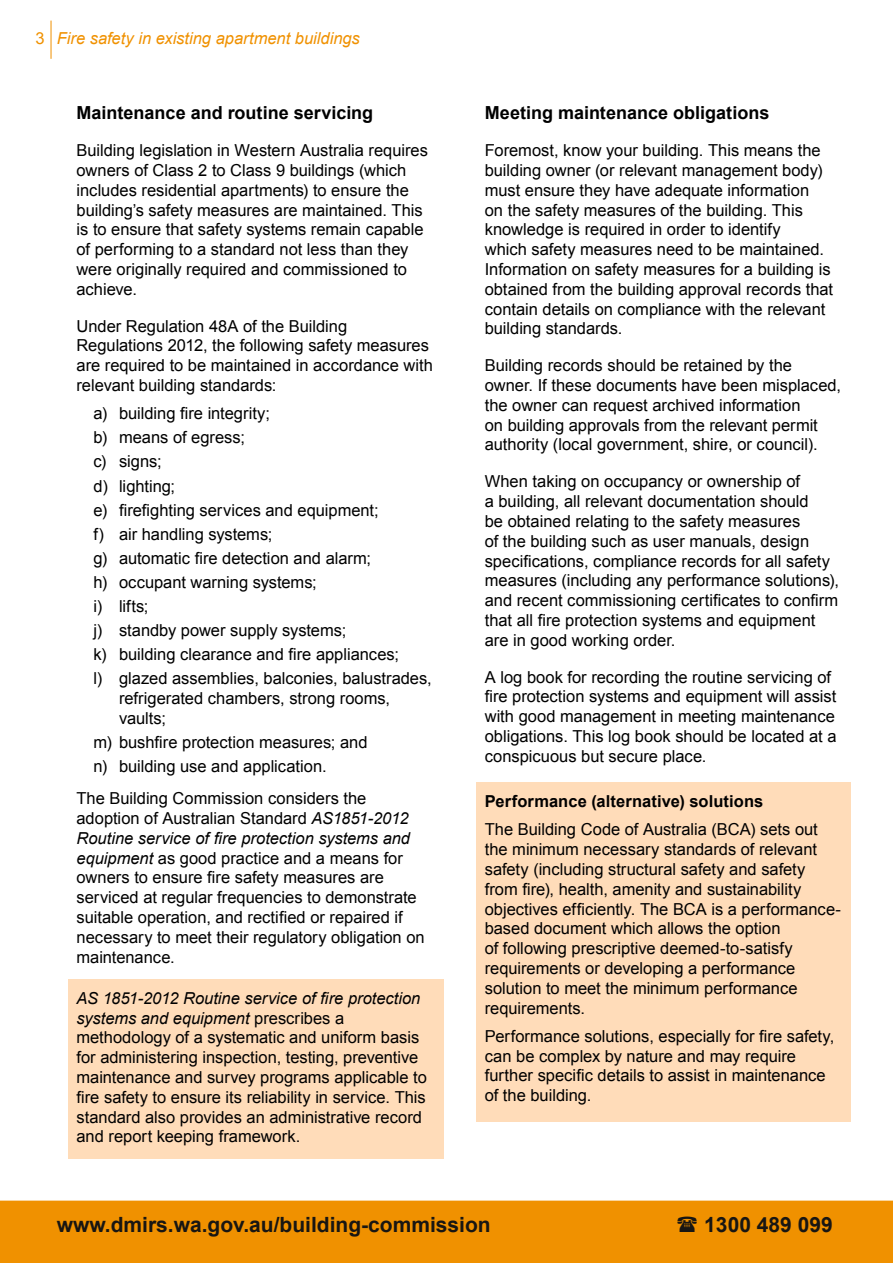
<style>
.page{position:relative;width:893px;height:1263px;background:#fff}
.page>*{position:absolute;margin:0;border:0;box-sizing:border-box;transform-origin:0 0}
.t1{font:700 21px "Arial";color:#181613}
.Heading_2{font:700 18px "Arial";color:#000}
.BC_text{font:16.5px/19.8px "Arial";color:#000}
.BC_Bulleted{font:16.5px/19.8px "Arial";color:#000}
.BC_text-2{font:italic 16.5px "Arial";letter-spacing:-.005em;color:#f09100}
.BC_text-3{font:700 16.5px "Arial";letter-spacing:.005em;color:#000}
.BC_text-4{font:16.5px "Arial";color:#f09100}
.s1{font-style:italic}
</style>
<div class="page">
<hr style="left:51px;top:21px;width:1px;height:38px;background:#f09100">
<div style="left:1px;top:1201px;width:891px;height:61px;background:#f09100"></div>
<div style="left:0;top:1200px;width:893px;height:63px;border:2px solid #f09100"></div>
<div style="left:68px;top:979px;width:376px;height:179px;background:#ffdcb9"></div>
<div style="left:476px;top:782px;width:374px;height:41px;background:#ffdcb9"></div>
<div style="left:476px;top:810px;width:374px;height:220px;background:#ffdcb9"></div>
<div style="left:476px;top:1017px;width:374px;height:105px;background:#ffdcb9"></div>
<p class="BC_text-4" style="left:36px;top:27px;width:11px">3</p>
<p class="BC_text-2" style="left:57px;top:28px;width:305px">Fire safety in existing apartment buildings</p>
<p class="Heading_2" style="left:77px;top:101px;width:298px">Maintenance and routine servicing</p>
<p class="BC_text" style="left:77px;top:141px;width:353px">Building legislation in Western Australia requires owners of Class 2 to Class 9 buildings (which includes residential apartments) to ensure the building’s safety measures are maintained. This is to ensure that safety systems remain capable of performing to a standard not less than they were originally required and commissioned to achieve.</p>
<p class="BC_text" style="left:77px;top:316px;width:358px">Under Regulation 48A of the Building Regulations 2012, the following safety measures are required to be maintained in accordance with relevant building standards:</p>
<p class="BC_Bulleted" style="left:94px;top:404px;width:178px">a) building fire integrity;</p>
<p class="BC_Bulleted" style="left:94px;top:428px;width:153px">b) means of egress;</p>
<p class="BC_Bulleted" style="left:94px;top:452px;width:70px">c) signs;</p>
<p class="BC_Bulleted" style="left:94px;top:476px;width:83px">d) lighting;</p>
<p class="BC_Bulleted" style="left:94px;top:500px;width:287px">e) firefighting services and equipment;</p>
<p class="BC_Bulleted" style="left:94px;top:524px;width:180px">f) air handling systems;</p>
<p class="BC_Bulleted" style="left:94px;top:548px;width:279px">g) automatic fire detection and alarm;</p>
<p class="BC_Bulleted" style="left:94px;top:572px;width:225px">h) occupant warning systems;</p>
<p class="BC_Bulleted" style="left:94px;top:596px;width:56px">i) lifts;</p>
<p class="BC_Bulleted" style="left:94px;top:620px;width:254px">j) standby power supply systems;</p>
<p class="BC_Bulleted" style="left:94px;top:644px;width:307px">k) building clearance and fire appliances;</p>
<p class="BC_Bulleted" style="left:119px;top:668px;width:314px;text-indent:-26px">l) glazed assemblies, balconies, balustrades, refrigerated chambers, strong rooms, vaults;</p>
<p class="BC_Bulleted" style="left:94px;top:732px;width:276px">m) bushfire protection measures; and</p>
<p class="BC_Bulleted" style="left:94px;top:756px;width:235px">n) building use and application.</p>
<p class="BC_text" style="left:77px;top:789px;width:350px">The Building Commission considers the adoption of Australian Standard <span class="s1">AS1851-2012<br>Routine service of fire protection systems and equipment</span> as good practice and a means for owners to ensure fire safety measures are serviced at regular frequencies to demonstrate suitable operation, and rectified or repaired if necessary to meet their regulatory obligation on maintenance.</p>
<p class="BC_text" style="left:77px;top:988px;width:352px"><span class="s1">AS 1851-2012 Routine service of fire protection systems and equipment</span> prescribes a methodology of a systematic and uniform basis for administering inspection, testing, preventive maintenance and survey programs applicable to fire safety to ensure its reliability in service. This standard also provides an administrative record and report keeping framework.</p>
<p class="Heading_2" style="left:485px;top:101px;width:286px">Meeting maintenance obligations</p>
<p class="BC_text" style="left:485px;top:141px;width:350px">Foremost, know your building. This means the building owner (or relevant management body) must ensure they have adequate information<br>on the safety measures of the building. This knowledge is required in order to identify<br>which safety measures need to be maintained.<br>Information on safety measures for a building is obtained from the building approval records that contain details on compliance with the relevant building standards.</p>
<p class="BC_text" style="left:485px;top:356px;width:358px">Building records should be retained by the owner. If these documents have been misplaced, the owner can request archived information<br>on building approvals from the relevant permit authority (local government, shire, or council).</p>
<p class="BC_text" style="left:485px;top:472px;width:356px">When taking on occupancy or ownership of<br>a building, all relevant documentation should<br>be obtained relating to the safety measures<br>of the building such as user manuals, design specifications, compliance records for all safety measures (including any performance solutions), and recent commissioning certificates to confirm that all fire protection systems and equipment are in good working order.</p>
<p class="BC_text" style="left:485px;top:667px;width:353px">A log book for recording the routine servicing of fire protection systems and equipment will assist with good management in meeting maintenance obligations. This log book should be located at a conspicuous but secure place.</p>
<p class="BC_text-3" style="left:485px;top:790px;width:280px">Performance (alternative) solutions</p>
<p class="BC_text" style="left:485px;top:820px;width:358px">The Building Code of Australia (BCA) sets out the minimum necessary standards of relevant safety (including structural safety and safety from fire), health, amenity and sustainability objectives efficiently. The BCA is a performance&shy;based document which allows the option<br>of following prescriptive deemed-to-satisfy requirements or developing a performance solution to meet the minimum performance requirements.</p>
<p class="BC_text" style="left:485px;top:1026px;width:351px">Performance solutions, especially for fire safety, can be complex by nature and may require further specific details to assist in maintenance of the building.</p>
<p class="t1" style="left:57px;top:1210px;width:436px">www.dmirs.wa.gov.au/building-commission</p>
<p class="t1" style="left:704px;top:1210px;width:130px">1300 489 099</p>
</div>
